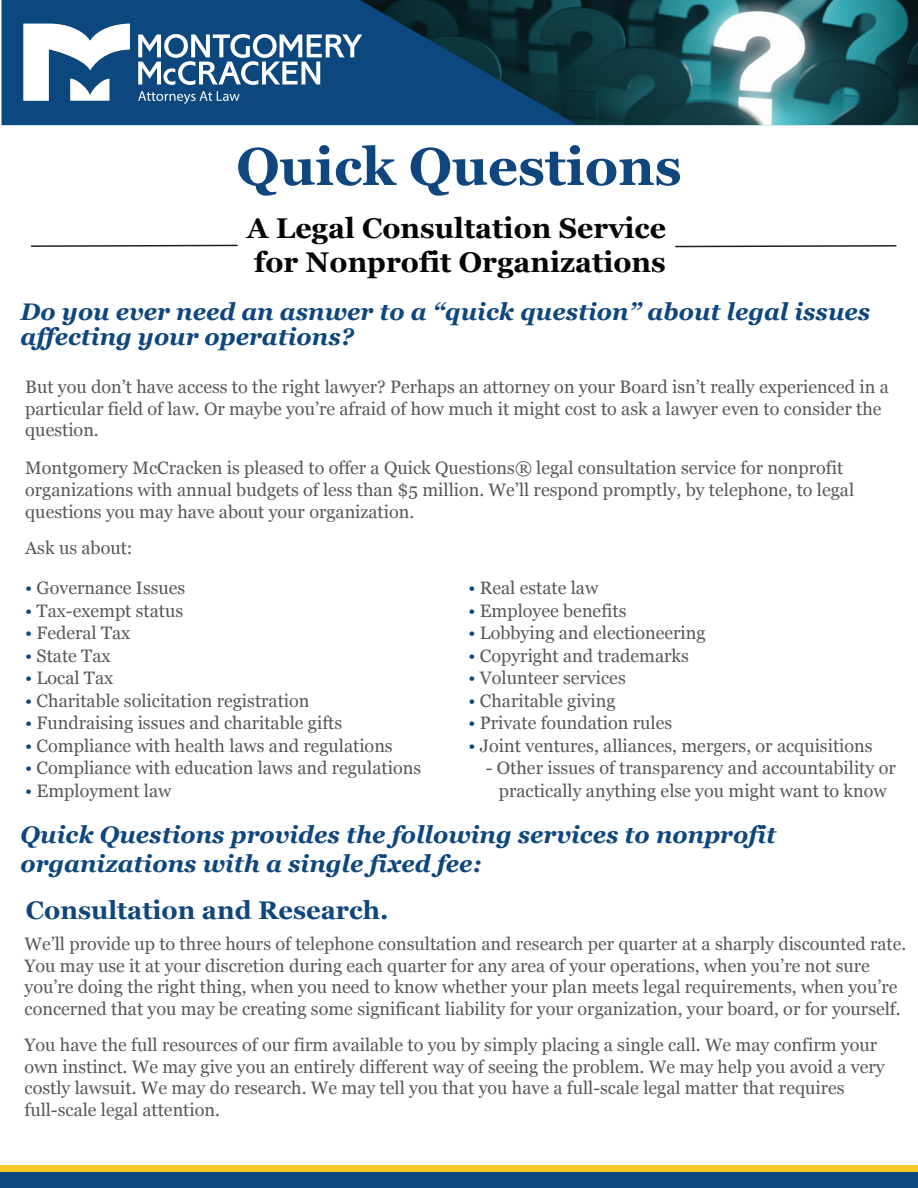
<style>
.page{position:relative;width:918px;height:1188px;background:#fff}
.page>*{position:absolute;margin:0;border:0;box-sizing:border-box;transform-origin:0 0}
.t1{font:700 52.8px "Georgia";color:#0e467d}
.t2{font:700 28.5px/34.2px "Georgia";color:#040503}
.t3{font:700 25.5px "Georgia";color:#0e467d}
.t4{font:italic 700 24px/25.5px "Georgia";color:#0e467d}
.t5{font:18px/21.6px "Georgia";color:#57585a}
.s1{color:#0d477d}
</style>
<div class="page">
<img style="left:822px;top:0;width:96px;height:126px">
<svg style="left:1px;top:0;width:821px;height:125px;background:#21536f"></svg>
<div style="left:0;top:125px;width:917px;height:1011px;background:#fff"></div>
<svg style="left:23px;top:24px;width:107px;height:77px"></svg>
<svg style="left:138px;top:91px;width:102px;height:13px"></svg>
<svg style="left:138px;top:34px;width:224px;height:51px"></svg>
<svg style="left:675px;top:245px;width:222px;height:3px"></svg>
<svg style="left:30px;top:244px;width:208px;height:3px"></svg>
<div style="left:0;top:1165px;width:918px;height:20px;background:#fbc722"></div>
<div style="left:0;top:1173px;width:918px;height:15px;background:#0e467d"></div>
<h1 class="t1" style="left:236px;top:133px;width:447px">Quick Questions</h1>
<h2 class="t2" style="left:247px;top:211px;width:421px">A Legal Consultation Service for Nonprofit Organizations</h2>
<h3 class="t4" style="left:21px;top:299px;width:851px">Do you ever need an asnwer to a “quick question” about legal issues affecting your operations?</h3>
<p class="t5" style="left:25px;top:376px;width:865px">But you don’t have access to the right lawyer? Perhaps an attorney on your Board isn’t really experienced in a particular field of law. Or maybe you’re afraid of how much it might cost to ask a lawyer even to consider the question.</p>
<p class="t5" style="left:25px;top:458px;width:830px">Montgomery McCracken is pleased to offer a Quick Questions® legal consultation service for nonprofit organizations with annual budgets of less than $5 million. We’ll respond promptly, by telephone, to legal questions you may have about your organization.</p>
<p class="t5" style="left:25px;top:537px;width:109px">Ask us about:</p>
<p class="t5" style="left:25px;top:577px;width:162px"><span class="s1">•</span> Governance Issues</p>
<p class="t5" style="left:25px;top:600px;width:160px"><span class="s1">•</span> Tax-exempt status</p>
<p class="t5" style="left:25px;top:622px;width:107px"><span class="s1">•</span> Federal Tax</p>
<p class="t5" style="left:25px;top:645px;width:87px"><span class="s1">•</span> State Tax</p>
<p class="t5" style="left:25px;top:667px;width:90px"><span class="s1">•</span> Local Tax</p>
<p class="t5" style="left:25px;top:690px;width:286px"><span class="s1">•</span> Charitable solicitation registration</p>
<p class="t5" style="left:25px;top:712px;width:318px"><span class="s1">•</span> Fundraising issues and charitable gifts</p>
<p class="t5" style="left:25px;top:735px;width:369px"><span class="s1">•</span> Compliance with health laws and regulations</p>
<p class="t5" style="left:25px;top:757px;width:397px"><span class="s1">•</span> Compliance with education laws and regulations</p>
<p class="t5" style="left:25px;top:780px;width:148px"><span class="s1">•</span> Employment law</p>
<p class="t5" style="left:468px;top:577px;width:131px"><span class="s1">•</span> Real estate law</p>
<p class="t5" style="left:468px;top:600px;width:159px"><span class="s1">•</span> Employee benefits</p>
<p class="t5" style="left:468px;top:622px;width:239px"><span class="s1">•</span> Lobbying and electioneering</p>
<p class="t5" style="left:468px;top:645px;width:222px"><span class="s1">•</span> Copyright and trademarks</p>
<p class="t5" style="left:468px;top:667px;width:159px"><span class="s1">•</span> Volunteer services</p>
<p class="t5" style="left:468px;top:690px;width:149px"><span class="s1">•</span> Charitable giving</p>
<p class="t5" style="left:468px;top:712px;width:205px"><span class="s1">•</span> Private foundation rules</p>
<p class="t5" style="left:468px;top:735px;width:406px"><span class="s1">•</span> Joint ventures, alliances, mergers, or acquisitions</p>
<p class="t5" style="left:486px;top:757px;width:411px;line-height:22.5px;text-align:center">- Other issues of transparency and accountability or practically anything else you might want to know</p>
<h3 class="t4" style="left:21px;top:821px;width:757px;line-height:28.8px">Quick Questions provides the following services to nonprofit organizations with a single fixed fee:</h3>
<h3 class="t3" style="left:26px;top:894px;width:364px">Consultation and Research.</h3>
<p class="t5" style="left:24px;top:934px;width:883px">We’ll provide up to three hours of telephone consultation and research per quarter at a sharply discounted rate.<br>You may use it at your discretion during each quarter for any area of your operations, when you’re not sure you’re doing the right thing, when you need to know whether your plan meets legal requirements, when you’re concerned that you may be creating some significant liability for your organization, your board, or for yourself.</p>
<p class="t5" style="left:24px;top:1034px;width:862px">You have the full resources of our firm available to you by simply placing a single call. We may confirm your own instinct. We may give you an entirely different way of seeing the problem. We may help you avoid a very costly lawsuit. We may do research. We may tell you that you have a full-scale legal matter that requires full-scale legal attention.</p>
</div>
